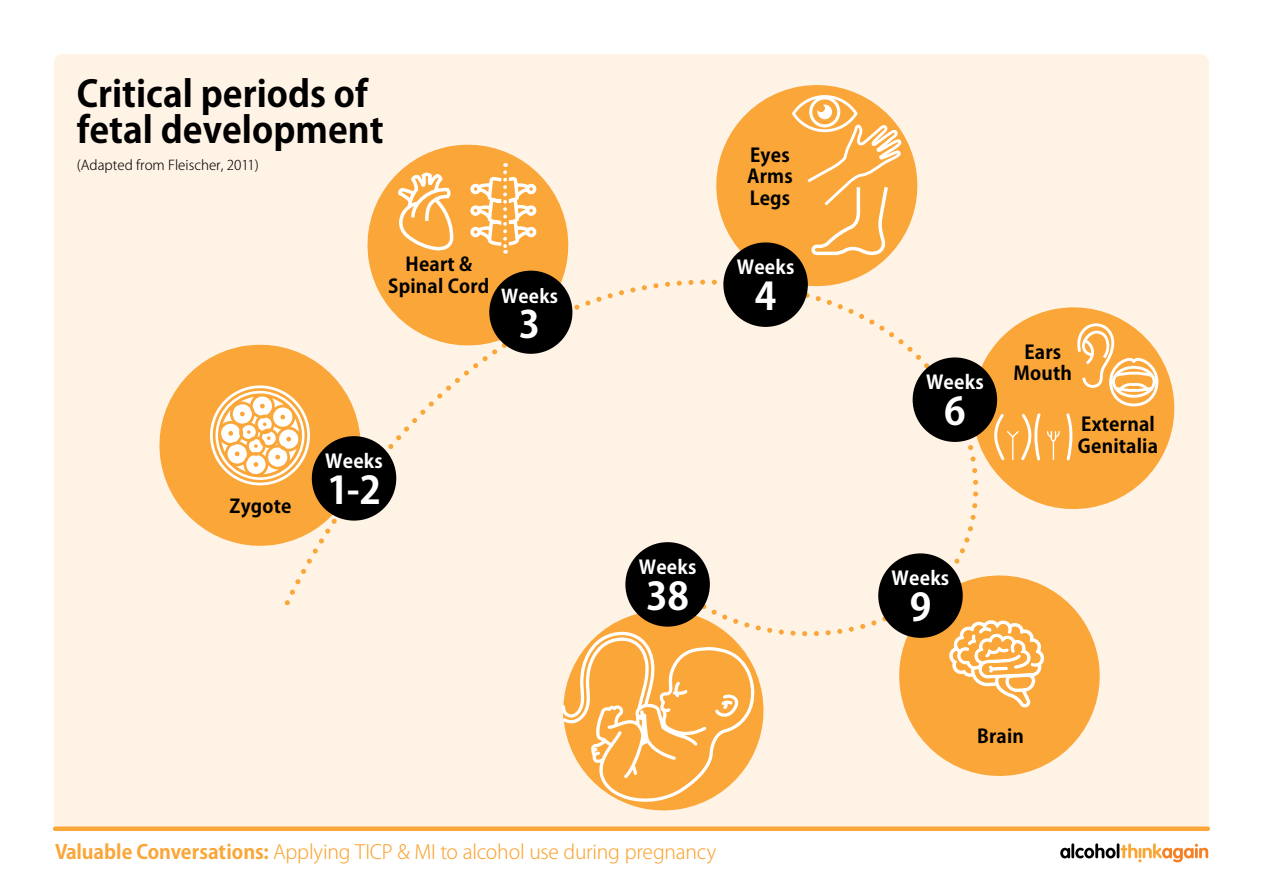
<style>
.page{position:relative;width:1263px;height:893px;background:#fff}
.page>*{position:absolute;margin:0;border:0;box-sizing:border-box;transform-origin:0 0}
.t1{font:700 37.65px "Koz Go Std";color:#fff}
.t2{font:700 37.2px "Koz Go Std";color:#fff}
.t3{font:700 36px/36px "Koz Go Std";color:#000}
.t4{font:300 19.5px "Koz Go Std";letter-spacing:-.01em;color:#faa638}
.t5{font:700 18.9px/21.8px "Koz Go Std";letter-spacing:.01em;color:#000;text-align:center}
.t6{font:700 18.9px "Koz Go Std";letter-spacing:.01em;color:#fff}
.t7{font:700 18.75px/21.6px "Koz Go Std";letter-spacing:.01em;color:#000}
.t8{font:700 18.6px "Koz Go Std";letter-spacing:.01em;color:#fff}
.t9{font:300 13.5px "Koz Go Std";color:#000}
.s1{font-weight:700}
</style>
<div class="page">
<div style="left:54px;top:54px;width:1155px;height:775px;background:#fff3e5"></div>
<div style="left:55px;top:826px;width:1153px;height:5px;background:#faa638"></div>
<svg style="left:1060px;top:843px;width:148px;height:19px"></svg>
<svg style="left:285px;top:600px;width:5px;height:5px"></svg>
<div style="left:290px;top:280px;width:688px;height:356px;background:#fff3e5"></div>
<svg style="left:152px;top:337px;width:216px;height:217px;background:#fbc57f"></svg>
<svg style="left:210px;top:385px;width:100px;height:100px"></svg>
<svg style="left:708px;top:77px;width:217px;height:217px;background:#fcc988"></svg>
<div style="left:792px;top:95px;width:65px;height:37px;border:3px solid #fff;border-radius:50%"></div>
<div style="left:809px;top:96px;width:31px;height:31px;border:3px solid #fff;border-radius:50%"></div>
<svg style="left:804px;top:105px;width:98px;height:154px;background:#fab65c"></svg>
<svg style="left:360px;top:137px;width:216px;height:216px;background:#fbca89"></svg>
<svg style="left:395px;top:164px;width:57px;height:663px;background:#fde1be"></svg>
<svg style="left:469px;top:163px;width:69px;height:91px"></svg>
<svg style="left:964px;top:299px;width:218px;height:218px;background:#fdd6a5"></svg>
<svg style="left:991px;top:320px;width:169px;height:143px;background:#fab152"></svg>
<svg style="left:891px;top:568px;width:216px;height:216px;background:#fbc176"></svg>
<svg style="left:947px;top:619px;width:98px;height:89px"></svg>
<svg style="left:555px;top:602px;width:216px;height:216px;background:#fee7ca"></svg>
<svg style="left:562px;top:631px;width:197px;height:172px;background:#fbbc69"></svg>
<div style="left:312px;top:436px;width:84px;height:85px;background:#000;border-radius:50%"></div>
<div style="left:489px;top:271px;width:83px;height:83px;background:#000;border-radius:50%"></div>
<div style="left:723px;top:242px;width:85px;height:85px;background:#000;border-radius:50%"></div>
<div style="left:913px;top:357px;width:84px;height:85px;background:#000;border-radius:50%"></div>
<div style="left:878px;top:553px;width:85px;height:85px;background:#000;border-radius:50%"></div>
<div style="left:625px;top:542px;width:85px;height:85px;background:#000;border-radius:50%"></div>
<h3 class="t3" style="left:77px;top:78px;width:308px">Critical periods of fetal development</h3>
<p class="t9" style="left:77px;top:156px;width:184px">(Adapted from Fleischer, 2011)</p>
<p class="t7" style="left:388px;top:255px;width:103px;text-align:center">Heart &amp;<br>Spinal Cord</p>
<p class="t8" style="left:501px;top:284px;width:58px">Weeks</p>
<h2 class="t2" style="left:519px;top:300px;width:23px">3</h2>
<p class="t7" style="left:230px;top:496px;width:63px">Zygote</p>
<p class="t6" style="left:325px;top:449px;width:59px">Weeks</p>
<h1 class="t1" style="left:327px;top:465px;width:55px">1-2</h1>
<p class="t7" style="left:747px;top:145px;width:47px">Eyes<br>Arms<br>Legs</p>
<p class="t6" style="left:737px;top:255px;width:59px">Weeks</p>
<h1 class="t1" style="left:755px;top:271px;width:23px">4</h1>
<p class="t6" style="left:639px;top:555px;width:59px">Weeks</p>
<h1 class="t1" style="left:646px;top:571px;width:44px">38</h1>
<p class="t4" style="left:55px;top:840px;width:663px"><span class="s1">Valuable Conversations:</span> Applying TICP &amp; MI to alcohol use during pregnancy</p>
<p class="t6" style="left:926px;top:370px;width:59px">Weeks</p>
<h1 class="t1" style="left:944px;top:387px;width:23px">6</h1>
<p class="t5" style="left:1013px;top:342px;width:60px">Ears<br>Mouth</p>
<p class="t5" style="left:1078px;top:414px;width:82px;text-align:left">External<br>Genitalia</p>
<p class="t6" style="left:892px;top:566px;width:59px">Weeks</p>
<h1 class="t1" style="left:910px;top:583px;width:23px">9</h1>
<p class="t7" style="left:977px;top:727px;width:48px">Brain</p>
</div>
